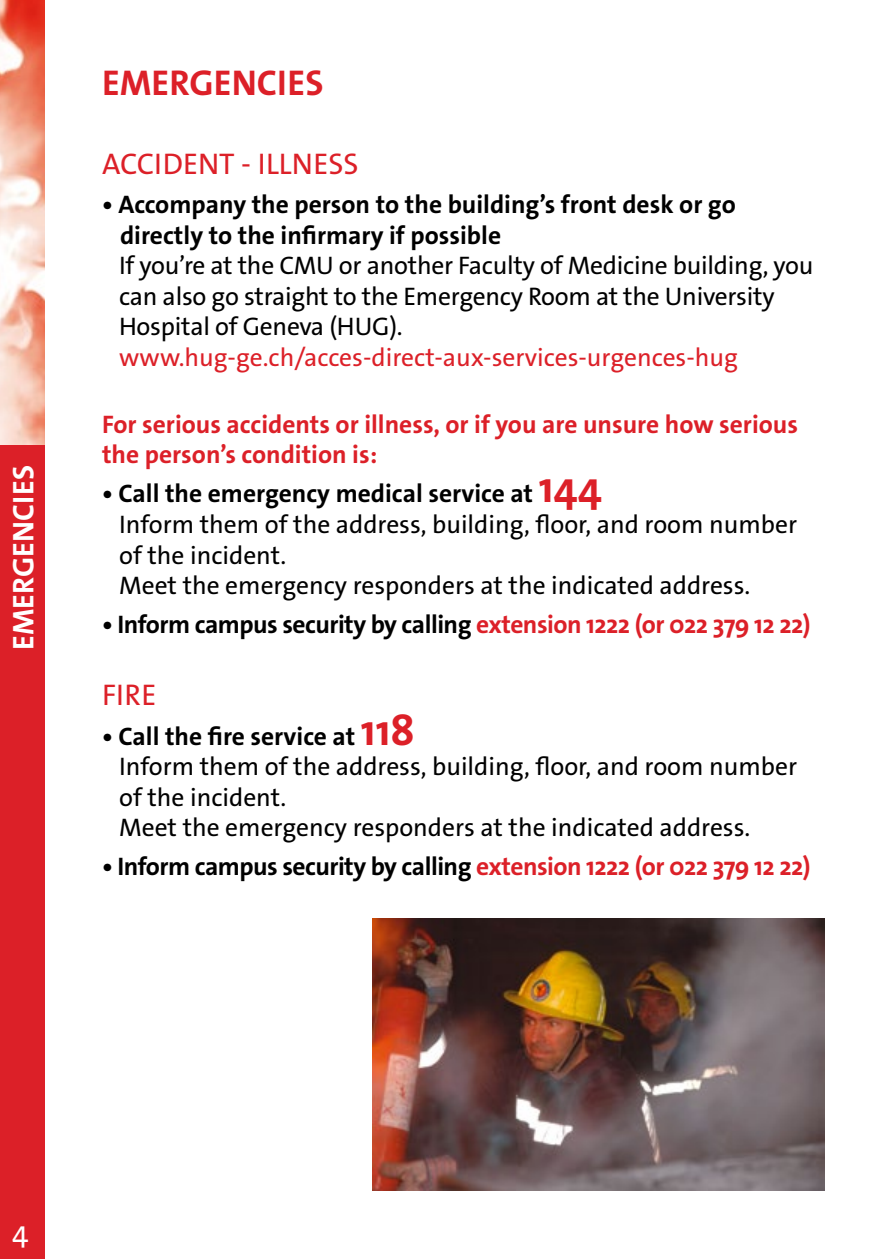
<style>
.page{position:relative;width:893px;height:1259px;background:#fff}
.page>*{position:absolute;margin:0;border:0;box-sizing:border-box;transform-origin:0 0}
.t1{font:700 36px "The Sans Os F";color:#dc2028}
.t2{font:30px "The Sans Os F";color:#dc2028}
.t3{font:700 30px "The Sans Os F";color:#fff}
.t4{font:30px "The Sans Os F";color:#fff}
.t5{font:25.5px/30.6px "The Sans Os F";color:#000}
.t6{font:700 25.5px "The Sans Os F";letter-spacing:-.02em;color:#000}
.t7{font:700 25.5px/30.6px "The Sans Os F";color:#000}
.t8{font:700 25.5px/30.6px "The Sans Os F";color:#dc2028}
.t9{font:25.5px "The Sans Os F";color:#dc2028}
.s1{font-weight:700}
.s2{font-weight:700;font-size:43.5px;color:#dc2028}
.s3{color:#dc2028}
</style>
<div class="page">
<div style="left:0;top:444px;width:44px;height:815px;background:#dc2028"></div>
<img style="left:0;top:0;width:44px;height:444px">
<img style="left:373px;top:918px;width:452px;height:273px">
<p class="t3" style="left:4px;top:650px;width:186px;rotate:-90deg">EMERGENCIES</p>
<h1 class="t1" style="left:102px;top:59px;width:223px">EMERGENCIES</h1>
<p class="t2" style="left:102px;top:144px;width:258px">ACCIDENT - ILLNESS</p>
<p class="t7" style="left:120px;top:189px;width:617px;text-indent:-18px">• Accompany the person to the building’s front desk or go directly to the infirmary if possible</p>
<p class="t5" style="left:119px;top:250px;width:696px">If you’re at the CMU or another Faculty of Medicine building, you can also go straight to the Emergency Room at the University<br>Hospital of Geneva (HUG).</p>
<p class="t9" style="left:119px;top:341px;width:620px">www.hug-ge.ch/acces-direct-aux-services-urgences-hug</p>
<p class="t8" style="left:102px;top:409px;width:697px">For serious accidents or illness, or if you are unsure how serious the person’s condition is:</p>
<p class="t5" style="left:119px;top:479px;width:680px;text-indent:-17px"><span class="s1">• Call the emergency medical service at</span> <span class="s2">144<br></span>Inform them of the address, building, floor, and room number of the incident.<br>Meet the emergency responders at the indicated address.</p>
<p class="t6" style="left:102px;top:608px;width:710px">• Inform campus security by calling <span class="s3">extension 1222 (or 022 379 12 22)</span></p>
<p class="t2" style="left:102px;top:676px;width:56px">FIRE</p>
<p class="t5" style="left:119px;top:721px;width:680px;text-indent:-17px"><span class="s1">• Call the fire service at</span> <span class="s2">118<br></span>Inform them of the address, building, floor, and room number of the incident.<br>Meet the emergency responders at the indicated address.</p>
<p class="t6" style="left:102px;top:850px;width:710px">• Inform campus security by calling <span class="s3">extension 1222 (or 022 379 12 22)</span></p>
<p class="t4" style="left:12px;top:1212px;width:18px">4</p>
</div>
